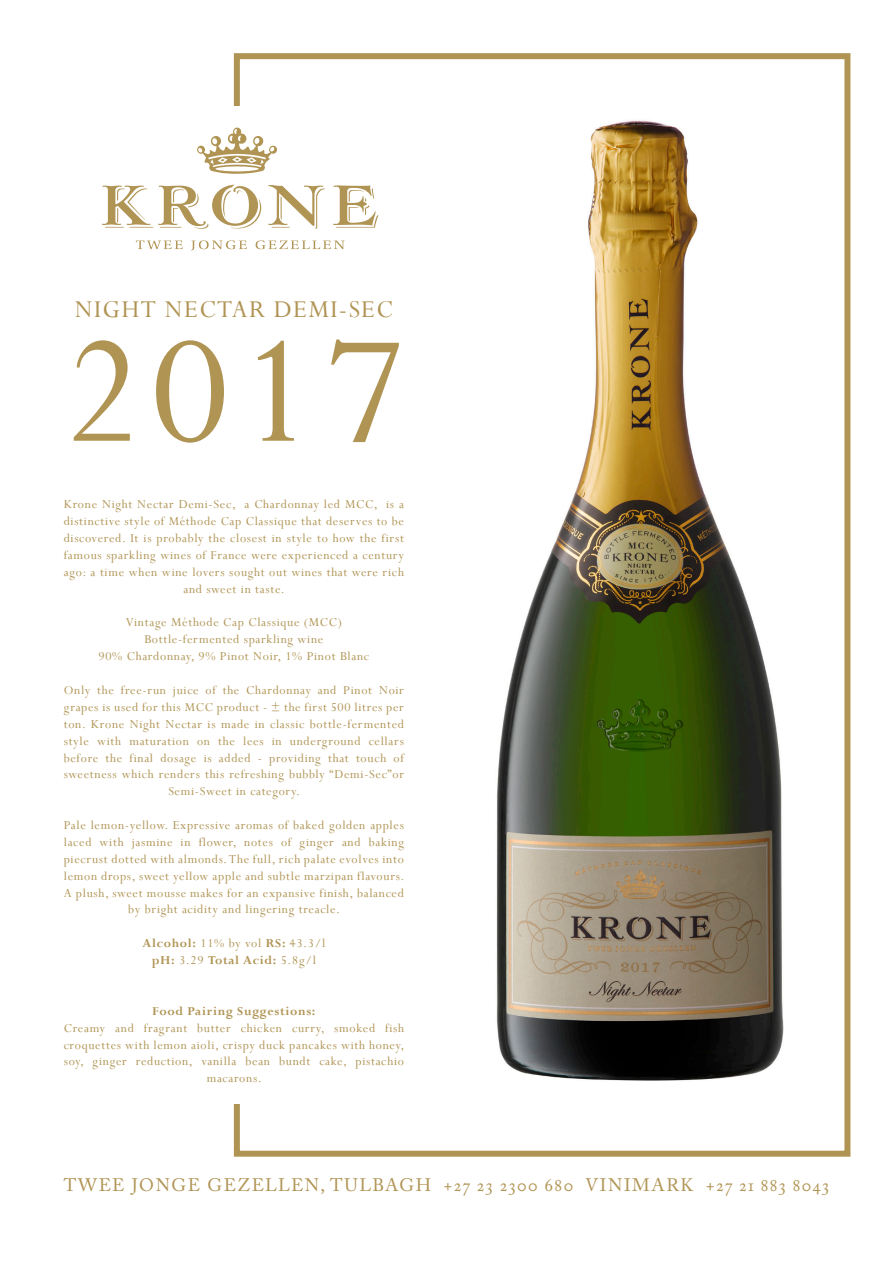
<style>
.page{position:relative;width:893px;height:1263px;background:#fff}
.page>*{position:absolute;margin:0;border:0;box-sizing:border-box;transform-origin:0 0}
.t1{font:171px "Perpetua";color:#b09454}
.t2{font:27px "Perpetua";letter-spacing:.05em;color:#b09454}
.t3{font:18px "Adobe Caslon Pro";letter-spacing:.075em;color:#b09454}
.t4{font:13.5px/17px "Perpetua";letter-spacing:.05em;color:#b09454;text-align:center}
.t5{font:700 13.5px "Perpetua";letter-spacing:.05em;color:#b09454}
.s1{font-weight:700}
.s2{font-weight:400}
</style>
<div class="page">
<div style="left:234px;top:53px;width:616px;height:1104px;border:6px solid #b09454"></div>
<div style="left:64px;top:106px;width:340px;height:997px;background:#fff"></div>
<svg style="left:102px;top:185px;width:276px;height:44px"></svg>
<svg style="left:197px;top:127px;width:80px;height:47px"></svg>
<svg style="left:136px;top:240px;width:209px;height:10px"></svg>
<img style="left:496px;top:120px;width:288px;height:961px">
<p class="t2" style="left:75px;top:292px;width:320px">NIGHT NECTAR DEMI-SEC</p>
<p class="t1" style="left:64px;top:284px;width:341px">2017</p>
<p class="t4" style="left:64px;top:496px;width:342px">Krone Night Nectar Demi-Sec, a Chardonnay led MCC, is a distinctive style of Méthode Cap Classique that deserves to be discovered. It is probably the closest in style to how the first famous sparkling wines of France were experienced a century ago: a time when wine lovers sought out wines that were rich and sweet in taste.</p>
<p class="t4" style="left:126px;top:614px;width:218px">Vintage Méthode Cap Classique (MCC)</p>
<p class="t4" style="left:144px;top:631px;width:181px">Bottle-fermented sparkling wine</p>
<p class="t4" style="left:99px;top:648px;width:272px">90% Chardonnay, 9% Pinot Noir, 1% Pinot Blanc</p>
<p class="t4" style="left:64px;top:681px;width:342px">Only the free-run juice of the Chardonnay and Pinot Noir grapes is used for this MCC product - ± the first 500 litres per ton. Krone Night Nectar is made in classic bottle-fermented style with maturation on the lees in underground cellars before the final dosage is added - providing that touch of sweetness which renders this refreshing bubbly “Demi-Sec”or Semi-Sweet in category.</p>
<p class="t4" style="left:64px;top:816px;width:342px">Pale lemon-yellow. Expressive aromas of baked golden apples laced with jasmine in flower, notes of ginger and baking piecrust dotted with almonds. The full, rich palate evolves into lemon drops, sweet yellow apple and subtle marzipan flavours.<br>A plush, sweet mousse makes for an expansive finish, balanced by bright acidity and lingering treacle.</p>
<p class="t4" style="left:142px;top:934px;width:184px"><span class="s1">Alcohol:</span> 11% by vol <span class="s1">RS:</span> 43.3/ℓ</p>
<p class="t5" style="left:152px;top:952px;width:165px">pH: <span class="s2">3.29</span> Total Acid: <span class="s2">5.8g/ℓ</span></p>
<p class="t5" style="left:152px;top:1002px;width:165px">Food Pairing Suggestions:</p>
<p class="t4" style="left:64px;top:1019px;width:342px">Creamy and fragrant butter chicken curry, smoked fish croquettes with lemon aioli, crispy duck pancakes with honey, soy, ginger reduction, vanilla bean bundt cake, pistachio macarons.</p>
<h3 class="t3" style="left:64px;top:1174px;width:767px">TWEE JONGE GEZELLEN, TULBAGH +27 23 2300 680 VINIMARK +27 21 883 8043</h3>
</div>
